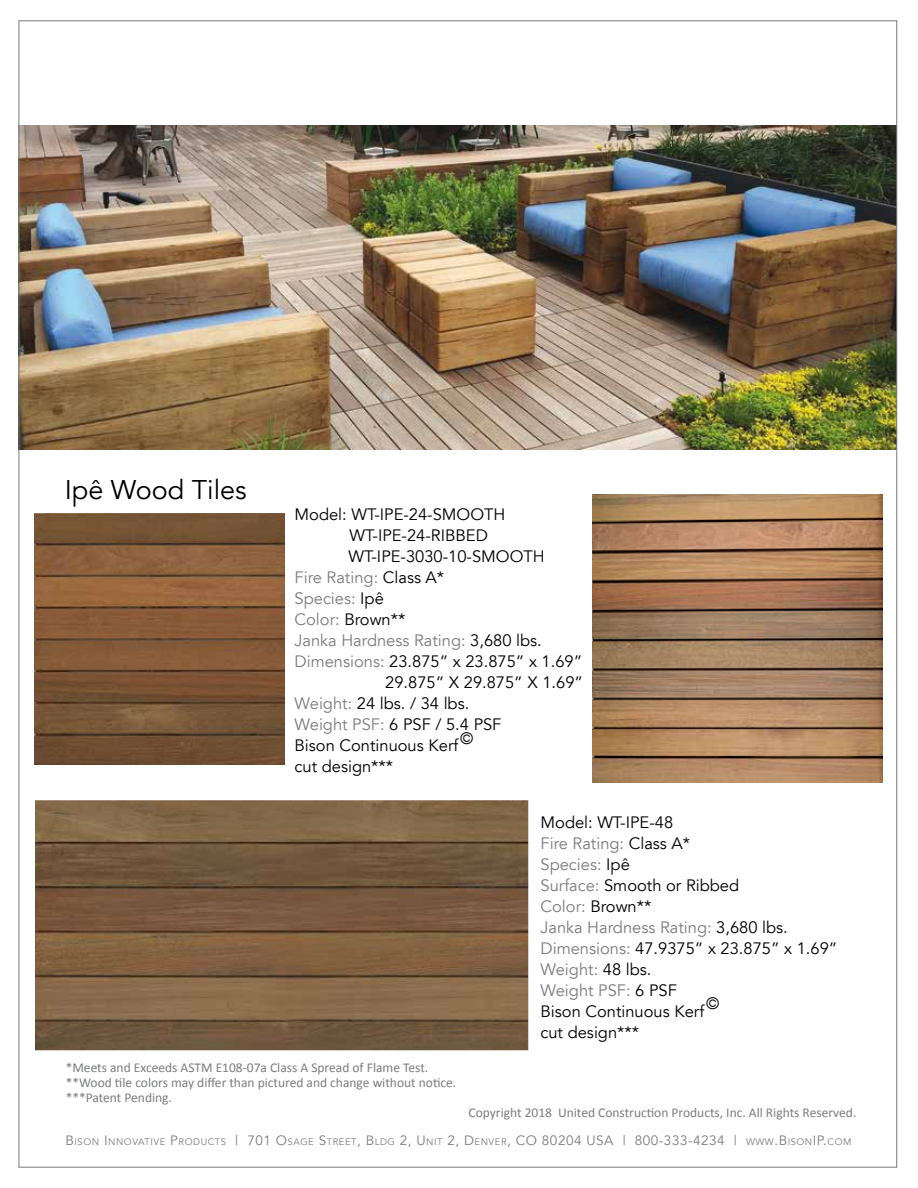
<style>
.page{position:relative;width:918px;height:1188px;background:#fff}
.page>*{position:absolute;margin:0;border:0;box-sizing:border-box;transform-origin:0 0}
.t1{font:27px "Avenir LT";color:#000}
.t2{font:16.5px/21px "Avenir LT";color:#000}
.t3{font:16.5px "Avenir LT";color:#7b7c7e}
.t4{font:13.5px/15px "Calibri";color:#7b7c7e}
.t5{font:13.5px "Avenir LT";letter-spacing:.04em;color:#7b7c7e}
.t6{font:9.45px "Avenir LT";letter-spacing:.055em;color:#7b7c7e}
.s1{color:#000}
.s2{color:#7b7c7e}
.s3{font-size:13.5px}
.s4{font-size:9.45px}
</style>
<div class="page">
<img style="left:35px;top:800px;width:493px;height:250px">
<img style="left:21px;top:125px;width:874px;height:324px">
<img style="left:34px;top:513px;width:250px;height:251px">
<img style="left:592px;top:495px;width:290px;height:288px">
<h1 class="t1" style="left:65px;top:474px;width:183px">Ipê Wood Tiles</h1>
<p class="t2" style="left:295px;top:504px;width:212px">Model: WT-IPE-24-SMOOTH</p>
<p class="t2" style="left:350px;top:525px;width:140px">WT-IPE-24-RIBBED</p>
<p class="t2" style="left:349px;top:546px;width:198px">WT-IPE-3030-10-SMOOTH</p>
<p class="t3" style="left:295px;top:568px;width:151px">Fire Rating: <span class="s1">Class A*</span></p>
<p class="t3" style="left:295px;top:589px;width:91px">Species: <span class="s1">Ipê</span></p>
<p class="t2" style="left:295px;top:609px;width:112px"><span class="s2">Color:</span> Brown**</p>
<p class="t3" style="left:295px;top:631px;width:249px">Janka Hardness Rating: <span class="s1">3,680 lbs.</span></p>
<p class="t2" style="left:295px;top:651px;width:289px"><span class="s2">Dimensions:</span> 23.875” x 23.875” x 1.69”</p>
<p class="t2" style="left:385px;top:673px;width:199px">29.875” X 29.875” X 1.69”</p>
<p class="t2" style="left:295px;top:694px;width:176px"><span class="s2">Weight:</span> 24 lbs. / 34 lbs.</p>
<p class="t2" style="left:295px;top:715px;width:208px"><span class="s2">Weight PSF:</span> 6 PSF / 5.4 PSF</p>
<p class="t2" style="left:295px;top:736px;width:165px">Bison Continuous Kerf</p>
<p class="t2" style="left:460px;top:728px;width:15px">©</p>
<p class="t2" style="left:295px;top:757px;width:100px">cut design***</p>
<p class="t2" style="left:541px;top:812px;width:298px">Model: WT-IPE-48<br><span class="s2">Fire Rating:</span> Class A*<br><span class="s2">Species:</span> Ipê<br><span class="s2">Surface:</span> Smooth or Ribbed<br><span class="s2">Color:</span> Brown**<br><span class="s2">Janka Hardness Rating:</span> 3,680 lbs.<br><span class="s2">Dimensions:</span> 47.9375” x 23.875” x 1.69”<br><span class="s2">Weight:</span> 48 lbs.<br><span class="s2">Weight PSF:</span> 6 PSF<br>Bison Continuous Kerf</p>
<p class="t2" style="left:706px;top:994px;width:15px">©</p>
<p class="t2" style="left:541px;top:1022px;width:100px">cut design***</p>
<p class="t4" style="left:66px;top:1060px;width:392px">*Meets and Exceeds ASTM E108-07a Class A Spread of Flame Test. **Wood tile colors may differ than pictured and change without notice. ***Patent Pending.</p>
<p class="t4" style="left:469px;top:1105px;width:389px">Copyright 2018 United Construction Products, Inc. All Rights Reserved.</p>
<p class="t6" style="left:66px;top:1136px;width:531px"><span class="s3">B</span>ISON <span class="s3">I</span> NNOVATIVE <span class="s3">P</span>RODUCTS <span class="s3">| 701 O</span>SAGE <span class="s3">S</span>TREET<span class="s3">, B</span>LDG <span class="s3">2, U</span> NIT <span class="s3">2, D</span> ENVER<span class="s3">, CO 80204 USA</span></p>
<p class="t5" style="left:623px;top:1133px;width:230px">| 800-333-4234 | <span class="s4">WWW</span>.B<span class="s4">ISON</span>I P.<span class="s4">COM</span></p>
</div>
